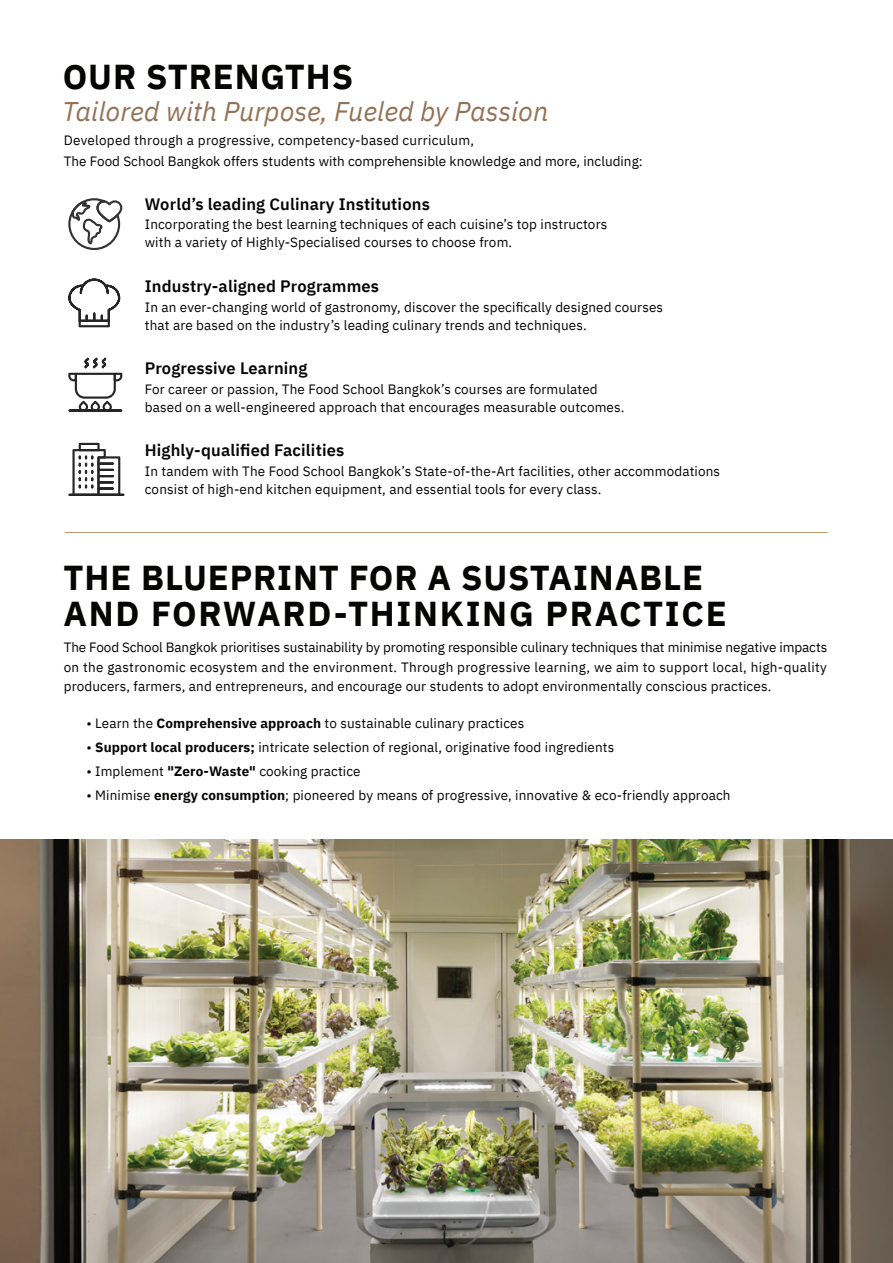
<style>
.page{position:relative;width:893px;height:1263px;background:#fff}
.page>*{position:absolute;margin:0;border:0;box-sizing:border-box;transform-origin:0 0}
.t1{font:700 34.5px/36px "IBM Plex Sans";letter-spacing:.025em;color:#050504}
.t2{font:italic 27px "IBM Plex Sans";color:#937254}
.t3{font:600 16.5px "IBM Plex Sans";letter-spacing:.01em;color:#050504}
.t4{font:13.5px/18px "IBM Plex Sans";letter-spacing:.01em;color:#040503}
.t5{font:13.5px/19.5px "IBM Plex Sans";letter-spacing:.01em;color:#050504;text-align:justify}
.s1{font-weight:700}
</style>
<div class="page">
<img style="left:0;top:840px;width:893px;height:423px">
<svg style="left:68px;top:278px;width:52px;height:49px"></svg>
<svg style="left:68px;top:443px;width:56px;height:53px"></svg>
<svg style="left:68px;top:358px;width:54px;height:54px"></svg>
<svg style="left:68px;top:198px;width:54px;height:52px"></svg>
<hr style="left:65px;top:532px;width:762px;height:1px;background:#c2996d">
<h1 class="t1" style="left:63px;top:56px;width:292px">OUR STRENGTHS</h1>
<h2 class="t2" style="left:62px;top:91px;width:488px">Tailored with Purpose, Fueled by Passion</h2>
<p class="t4" style="left:64px;top:128px;width:580px;line-height:21px">Developed through a progressive, competency-based curriculum,<br>The Food School Bangkok offers students with comprehensible knowledge and more, including:</p>
<p class="t3" style="left:145px;top:191px;width:287px">World’s leading Culinary Institutions</p>
<p class="t4" style="left:145px;top:215px;width:464px">Incorporating the best learning techniques of each cuisine’s top instructors with a variety of Highly-Specialised courses to choose from.</p>
<p class="t3" style="left:145px;top:273px;width:236px">Industry-aligned Programmes</p>
<p class="t4" style="left:145px;top:297px;width:520px">In an ever-changing world of gastronomy, discover the specifically designed courses that are based on the industry’s leading culinary trends and techniques.</p>
<p class="t3" style="left:145px;top:355px;width:164px">Progressive Learning</p>
<p class="t4" style="left:145px;top:379px;width:481px">For career or passion, The Food School Bangkok’s courses are formulated based on a well-engineered approach that encourages measurable outcomes.</p>
<p class="t3" style="left:145px;top:437px;width:201px">Highly-qualified Facilities</p>
<p class="t4" style="left:145px;top:461px;width:577px">In tandem with The Food School Bangkok’s State-of-the-Art facilities, other accommodations consist of high-end kitchen equipment, and essential tools for every class.</p>
<h1 class="t1" style="left:64px;top:556px;width:665px">THE BLUEPRINT FOR A SUSTAINABLE<br>AND FORWARD-THINKING PRACTICE</h1>
<p class="t5" style="left:64px;top:636px;width:765px">The Food School Bangkok prioritises sustainability by promoting responsible culinary techniques that minimise negative impacts on the gastronomic ecosystem and the environment. Through progressive learning, we aim to support local, high-quality producers, farmers, and entrepreneurs, and encourage our students to adopt environmentally conscious practices.</p>
<p class="t5" style="left:86px;top:712px;width:439px">• Learn the <span class="s1">Comprehensive approach</span> to sustainable culinary practices</p>
<p class="t5" style="left:86px;top:736px;width:529px">• <span class="s1">Support local producers;</span> intricate selection of regional, originative food ingredients</p>
<p class="t5" style="left:86px;top:760px;width:276px">• Implement <span class="s1">"Zero-Waste"</span> cooking practice</p>
<p class="t5" style="left:86px;top:785px;width:646px">• Minimise <span class="s1">energy consumption</span>; pioneered by means of progressive, innovative &amp; eco-friendly approach</p>
</div>
